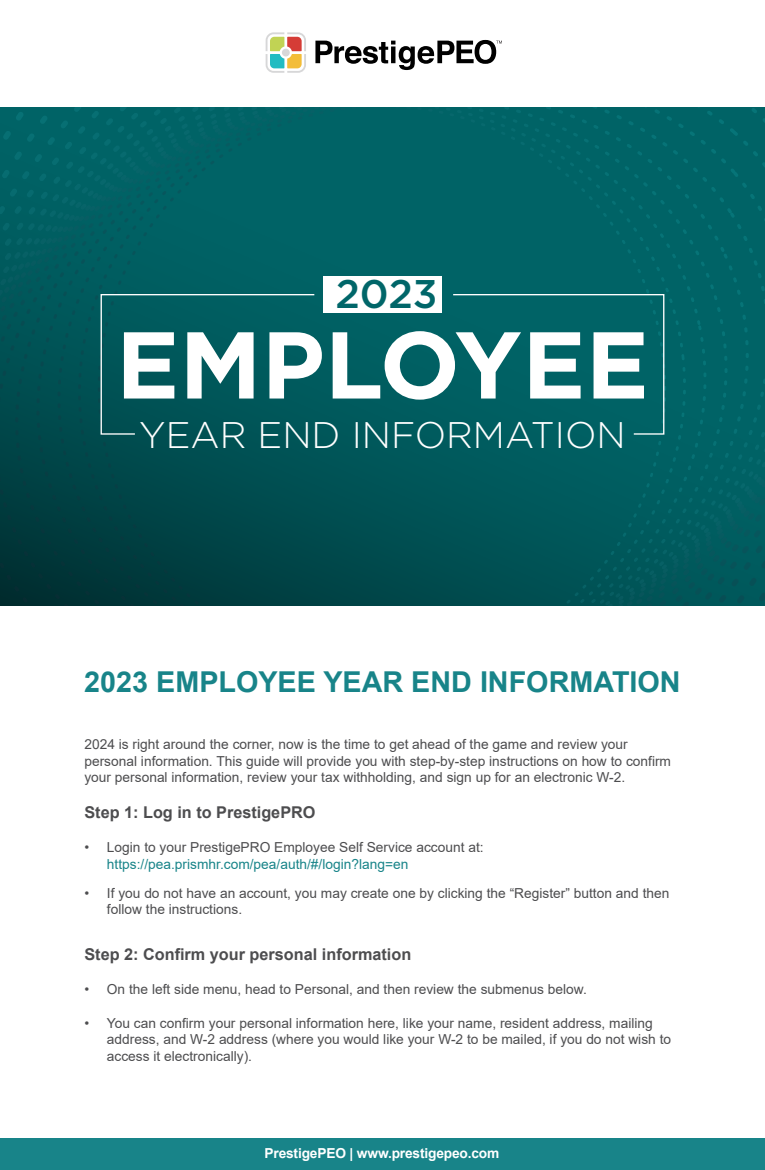
<style>
.page{position:relative;width:765px;height:1170px;background:#fff}
.page>*{position:absolute;margin:0;border:0;box-sizing:border-box;transform-origin:0 0}
.t1{font:700 94.62px "Gotham";color:#fff}
.t2{font:500 40px "Gotham";color:#006669}
.t3{font:300 37px "Gotham";color:#fff}
.t4{font:700 28.75px "Arial";color:#188489}
.t5{font:700 16.25px "Arial";color:#4d4d4f}
.t6{font:13.75px/16.5px "Arial";color:#4d4d4f}
.t7{font:13.75px "Arial";color:#188489}
.t8{font:700 13.75px "Arial";letter-spacing:-.01em;color:#fff}
</style>
<div class="page">
<svg style="left:0;top:107px;width:765px;height:499px;background:#00585b"></svg>
<div style="left:277px;top:107px;width:243px;height:20px;background:#006366"></div>
<div style="left:323px;top:276px;width:119px;height:37px;background:#fff"></div>
<svg style="left:100px;top:293px;width:216px;height:142px;background:#045a5d"></svg>
<div style="left:452px;top:293px;width:213px;height:142px;background:#006265"></div>
<div style="left:0;top:1138px;width:765px;height:32px;background:#188489"></div>
<svg style="left:266px;top:32px;width:40px;height:41px"></svg>
<svg style="left:315px;top:40px;width:187px;height:30px"></svg>
<h2 class="t2" style="left:335px;top:268px;width:104px">2023</h2>
<h1 class="t1" style="left:116px;top:302px;width:535px">EMPLOYEE</h1>
<h3 class="t3" style="left:139px;top:412px;width:488px">YEAR END INFORMATION</h3>
<h3 class="t4" style="left:84px;top:662px;width:598px">2023 EMPLOYEE YEAR END INFORMATION</h3>
<p class="t6" style="left:84px;top:736px;width:588px">2024 is right around the corner, now is the time to get ahead of the game and review your personal information. This guide will provide you with step-by-step instructions on how to confirm your personal information, review your tax withholding, and sign up for an electronic W-2.</p>
<p class="t5" style="left:84px;top:801px;width:233px">Step 1: Log in to PrestigePRO</p>
<p class="t6" style="left:84px;top:839px;width:401px">• Login to your PrestigePRO Employee Self Service account at:</p>
<p class="t7" style="left:107px;top:854px;width:303px">https://pea.prismhr.com/pea/auth/#/login?lang=en</p>
<p class="t6" style="left:107px;top:884px;width:564px;text-indent:-22px">• If you do not have an account, you may create one by clicking the “Register” button and then follow the instructions.</p>
<p class="t5" style="left:84px;top:943px;width:328px">Step 2: Confirm your personal information</p>
<p class="t6" style="left:84px;top:981px;width:504px">• On the left side menu, head to Personal, and then review the submenus below.</p>
<p class="t6" style="left:107px;top:1015px;width:566px;text-indent:-22px">• You can confirm your personal information here, like your name, resident address, mailing address, and W-2 address (where you would like your W-2 to be mailed, if you do not wish to access it electronically).</p>
<p class="t8" style="left:264px;top:1143px;width:236px">PrestigePEO | www.prestigepeo.com</p>
</div>
